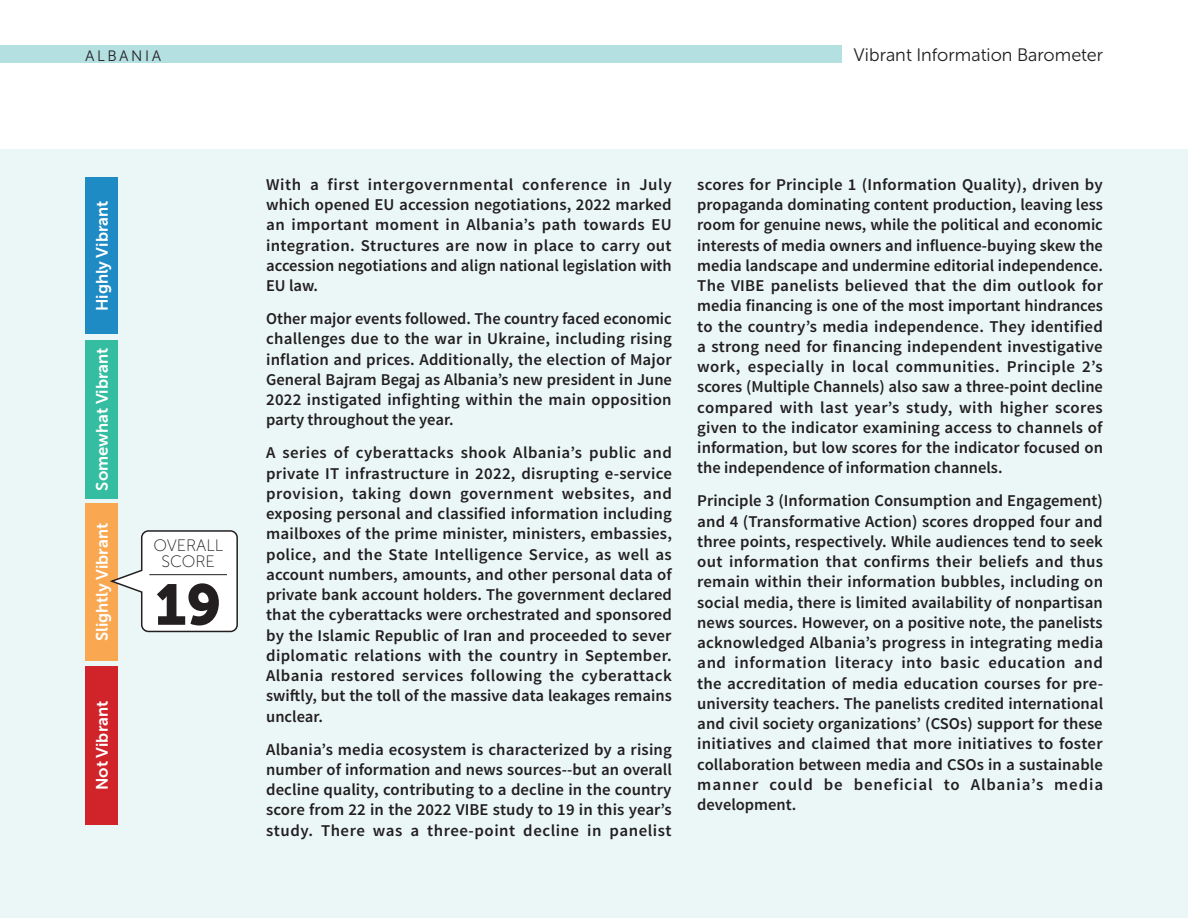
<style>
.page{position:relative;width:1188px;height:918px;background:#fff}
.page>*{position:absolute;margin:0;border:0;box-sizing:border-box;transform-origin:0 0}
.t1{font:57px "Museo Sans Cyrl 900";color:#231f20}
.t2{font:18px "Museo Sans Cyrl 300";color:#231f20}
.t3{font:600 16.5px/20.2px "Source Sans Pro";color:#231f20;text-align:justify}
.Opening_Text{font:16.5px "Museo Sans Cyrl 700";color:#fff}
.t4{font:16.5px/16.5px "Museo Sans Cyrl 100";color:#231f20;text-align:center}
.t5{font:15px "Museo Sans Cyrl 300";letter-spacing:.17em;color:#231f20}
</style>
<div class="page">
<div style="left:0;top:45px;width:842px;height:18px;background:#b4e0e2"></div>
<div style="left:0;top:150px;width:1188px;height:768px;background:#ebf7f7"></div>
<div style="left:85px;top:177px;width:33px;height:157px;background:#1f8bc4"></div>
<div style="left:85px;top:340px;width:33px;height:158px;background:#34bda0"></div>
<div style="left:85px;top:504px;width:33px;height:157px;background:#f9a851"></div>
<div style="left:85px;top:666px;width:33px;height:158px;background:#d1232a"></div>
<svg style="left:110px;top:530px;width:128px;height:103px"></svg>
<hr style="left:149px;top:574px;width:78px;height:1px;background:#231f20">
<p class="t5" style="left:85px;top:48px;width:78px">ALBANIA</p>
<p class="t2" style="left:854px;top:45px;width:251px">Vibrant Information Barometer</p>
<p class="Opening_Text" style="left:93px;top:311px;width:112px;rotate:-90deg">Highly Vibrant</p>
<p class="Opening_Text" style="left:93px;top:491px;width:145px;rotate:-90deg">Somewhat Vibrant</p>
<p class="Opening_Text" style="left:93px;top:641px;width:120px;rotate:-90deg">Slightly Vibrant</p>
<p class="Opening_Text" style="left:93px;top:790px;width:91px;rotate:-90deg">Not Vibrant</p>
<p class="t4" style="left:153px;top:537px;width:71px">OVERALL<br>SCORE</p>
<p class="t1" style="left:155px;top:572px;width:68px">19</p>
<p class="t3" style="left:266px;top:175px;width:407px">With a first intergovernmental conference in July which opened EU accession negotiations, 2022 marked an important moment in Albania’s path towards EU integration. Structures are now in place to carry out accession negotiations and align national legislation with EU law.</p>
<p class="t3" style="left:266px;top:309px;width:407px">Other major events followed. The country faced economic challenges due to the war in Ukraine, including rising inflation and prices. Additionally, the election of Major General Bajram Begaj as Albania’s new president in June 2022 instigated infighting within the main opposition party throughout the year.</p>
<p class="t3" style="left:266px;top:443px;width:407px">A series of cyberattacks shook Albania’s public and private IT infrastructure in 2022, disrupting e-service provision, taking down government websites, and exposing personal and classified information including mailboxes of the prime minister, ministers, embassies, police, and the State Intelligence Service, as well as account numbers, amounts, and other personal data of private bank account holders. The government declared that the cyberattacks were orchestrated and sponsored by the Islamic Republic of Iran and proceeded to sever diplomatic relations with the country in September.<br>Albania restored services following the cyberattack swiftly, but the toll of the massive data leakages remains unclear.</p>
<p class="t3" style="left:266px;top:739px;width:407px">Albania’s media ecosystem is characterized by a rising number of information and news sources--but an overall decline quality, contributing to a decline in the country score from 22 in the 2022 VIBE study to 19 in this year’s study. There was a three-point decline in panelist</p>
<p class="t3" style="left:697px;top:175px;width:407px">scores for Principle 1 (Information Quality), driven by propaganda dominating content production, leaving less room for genuine news, while the political and economic interests of media owners and influence-buying skew the media landscape and undermine editorial independence.<br>The VIBE panelists believed that the dim outlook for media financing is one of the most important hindrances to the country’s media independence. They identified a strong need for financing independent investigative work, especially in local communities. Principle 2’s scores (Multiple Channels) also saw a three-point decline compared with last year’s study, with higher scores given to the indicator examining access to channels of information, but low scores for the indicator focused on the independence of information channels.</p>
<p class="t3" style="left:697px;top:491px;width:407px">Principle 3 (Information Consumption and Engagement) and 4 (Transformative Action) scores dropped four and three points, respectively. While audiences tend to seek out information that confirms their beliefs and thus remain within their information bubbles, including on social media, there is limited availability of nonpartisan news sources. However, on a positive note, the panelists acknowledged Albania’s progress in integrating media and information literacy into basic education and the accreditation of media education courses for pre&shy;university teachers. The panelists credited international and civil society organizations’ (CSOs) support for these initiatives and claimed that more initiatives to foster collaboration between media and CSOs in a sustainable manner could be beneficial to Albania’s media development.</p>
</div>
